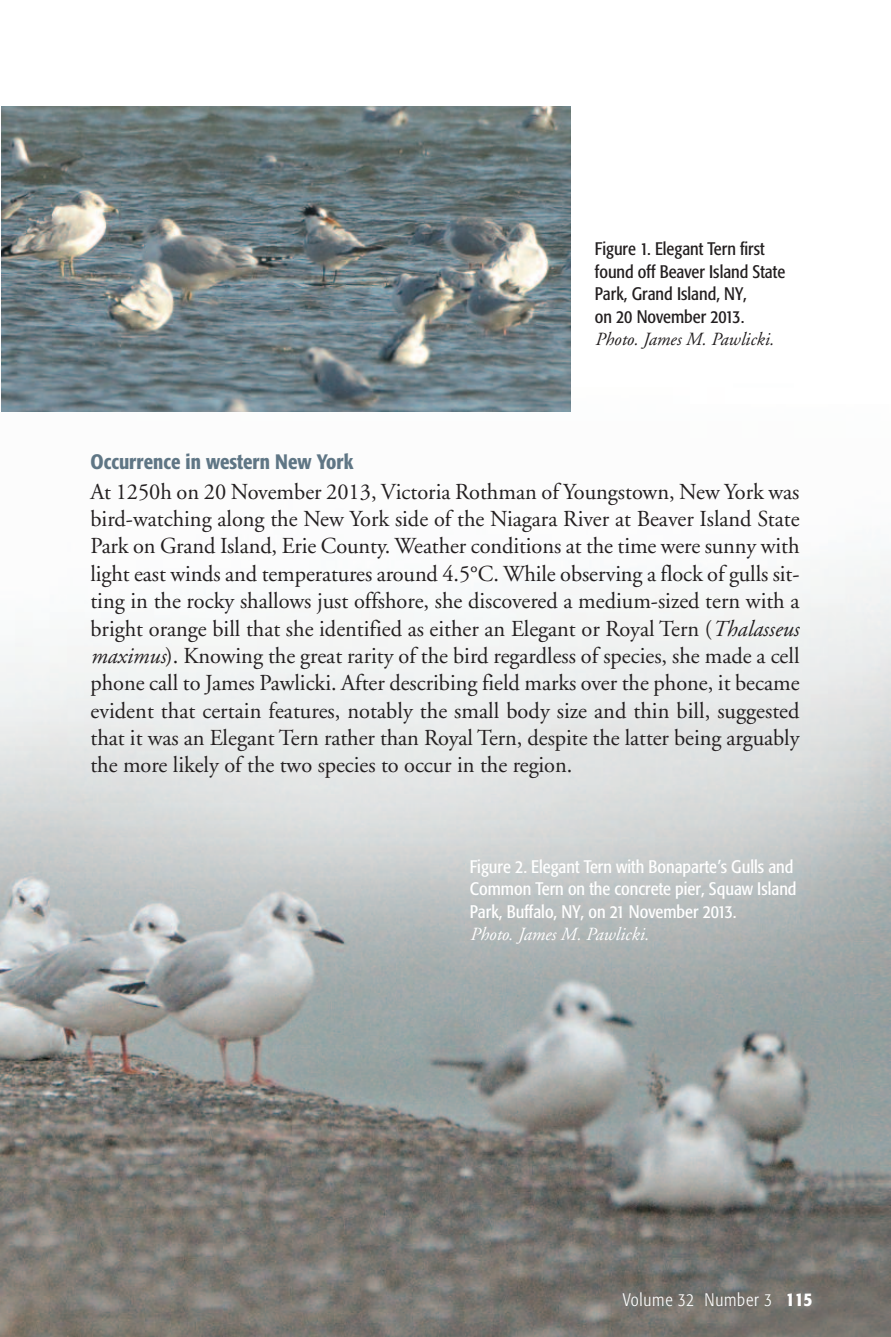
<style>
.page{position:relative;width:891px;height:1337px;background:#fff}
.page>*{position:absolute;margin:0;border:0;box-sizing:border-box;transform-origin:0 0}
.t1{font:22.72px/27.2px "Adobe Garamond";letter-spacing:-.005em;color:#231f20;text-align:justify}
.t2{font:500 condensed 20.7px "Formata";color:#5f7685}
.t3{font:italic 18.45px "Adobe Garamond";color:#231f20}
.t4{font:italic 18.45px "Adobe Garamond";color:#fff}
.t5{font:condensed 18px/22.5px "Formata";color:#fff}
.t6{font:condensed 18px/22.5px "Formata";color:#231f20}
.t7{font:300 condensed 18px "Formata";letter-spacing:.045em;color:#fff}
.s1{font-style:italic}
.s2{font-weight:500;font-size:19.12px}
</style>
<div class="page">
<img style="left:0;top:560px;width:891px;height:776px">
<img style="left:1px;top:106px;width:570px;height:306px">
<p class="t6" style="left:595px;top:239px;width:192px">Figure 1. Elegant Tern first found off Beaver Island State<br>Park, Grand Island, NY,<br>on 20 November 2013.</p>
<p class="t3" style="left:595px;top:332px;width:180px">Photo. James M. Pawlicki.</p>
<p class="t2" style="left:90px;top:454px;width:265px">Occurrence in western New York</p>
<p class="t1" style="left:90px;top:480px;width:711px">At 1250h on 20 November 2013, Victoria Rothman of Youngstown, New York was bird-watching along the New York side of the Niagara River at Beaver Island State Park on Grand Island, Erie County. Weather conditions at the time were sunny with light east winds and temperatures around 4.5°C. While observing a flock of gulls sit&shy;ting in the rocky shallows just offshore, she discovered a medium-sized tern with a bright orange bill that she identified as either an Elegant or Royal Tern (<span class="s1">Thalasseus maximus</span>). Knowing the great rarity of the bird regardless of species, she made a cell phone call to James Pawlicki. After describing field marks over the phone, it became evident that certain features, notably the small body size and thin bill, suggested that it was an Elegant Tern rather than Royal Tern, despite the latter being arguably the more likely of the two species to occur in the region.</p>
<p class="t5" style="left:470px;top:856px;width:328px">Figure 2. Elegant Tern with Bonaparte’s Gulls and<br>Common Tern on the concrete pier, Squaw Island<br>Park, Buffalo, NY, on 21 November 2013.</p>
<p class="t4" style="left:470px;top:927px;width:180px">Photo. James M. Pawlicki.</p>
<p class="t7" style="left:623px;top:1292px;width:191px">Volume 32 Number 3 <span class="s2">115</span></p>
</div>
